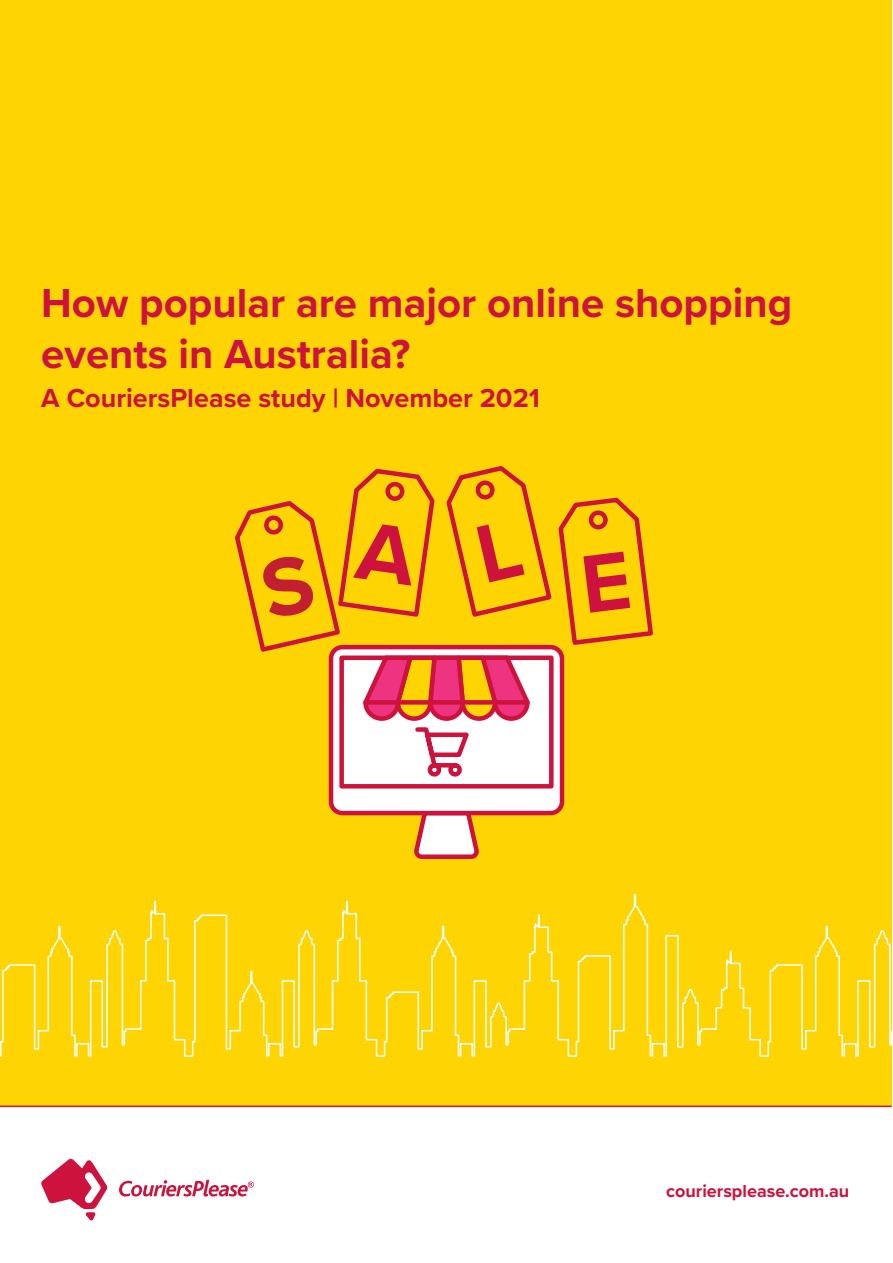
<style>
.page{position:relative;width:893px;height:1263px;background:#fff}
.page>*{position:absolute;margin:0;border:0;box-sizing:border-box;transform-origin:0 0}
.t1{font:700 42px/50.4px "Proxima Nova";color:#cd123d}
.t2{font:700 27px "Proxima Nova";color:#cd123d}
.t3{font:700 18px "Proxima Nova";color:#cd123d}
</style>
<div class="page">
<div style="left:0;top:0;width:892px;height:1105px;background:#fed503"></div>
<svg style="left:41px;top:1158px;width:67px;height:62px"></svg>
<svg style="left:119px;top:1180px;width:135px;height:16px"></svg>
<svg style="left:0;top:894px;width:892px;height:163px"></svg>
<hr style="left:0;top:1105px;width:892px;height:2px;background:#cd123d">
<svg style="left:414px;top:815px;width:63px;height:44px;background:#f3c4bb"></svg>
<div style="left:331px;top:647px;width:231px;height:166px;background:#fff;border-radius:11px"></div>
<div style="left:329px;top:645px;width:235px;height:170px;border:4px solid #cd123d;border-radius:11px"></div>
<div style="left:339px;top:655px;width:215px;height:133px;background:#fff;border:4px solid #cd123d"></div>
<svg style="left:235px;top:466px;width:418px;height:313px"></svg>
<p class="t1" style="left:41px;top:277px;width:752px">How popular are major online shopping events in Australia?</p>
<p class="t2" style="left:41px;top:378px;width:500px">A CouriersPlease study | November 2021</p>
<p class="t3" style="left:666px;top:1177px;width:185px">couriersplease.com.au</p>
</div>
